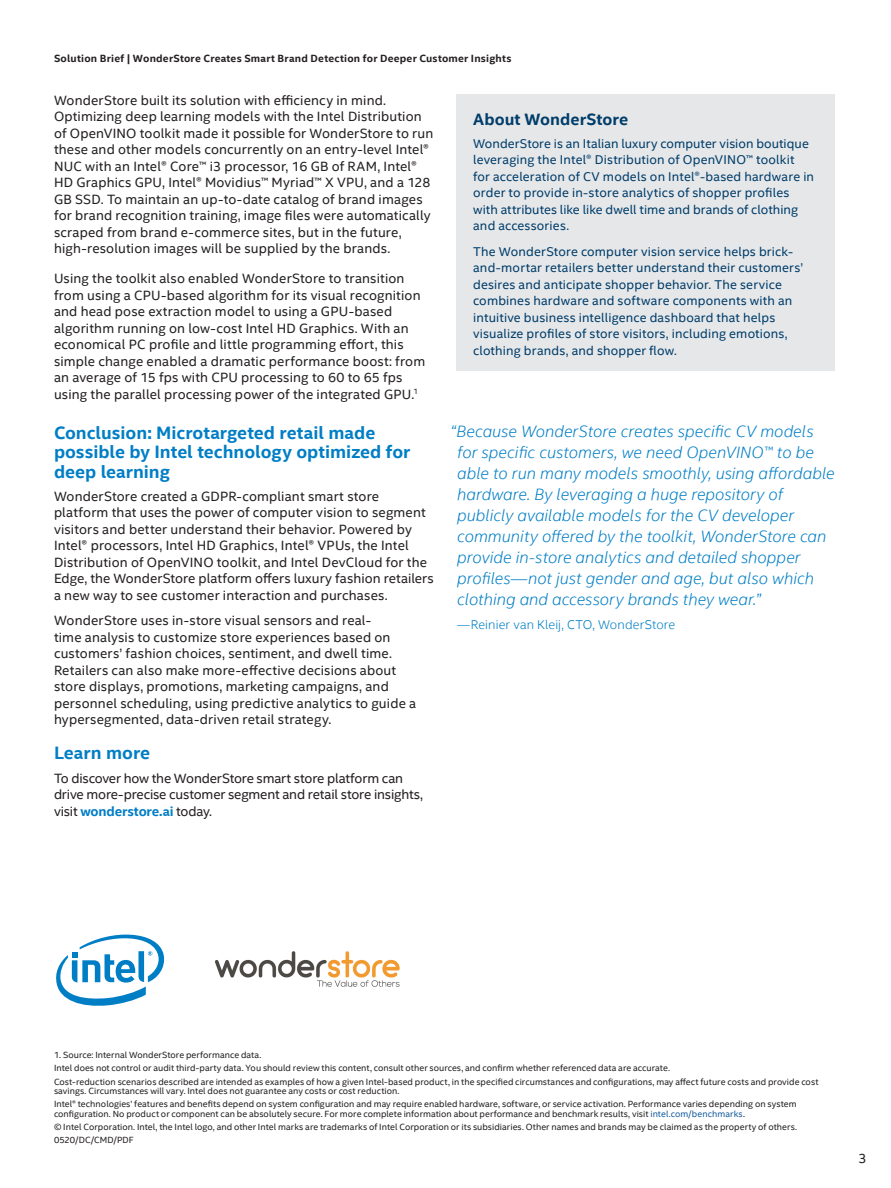
<style>
.page{position:relative;width:891px;height:1188px;background:#fff}
.page>*{position:absolute;margin:0;border:0;box-sizing:border-box;transform-origin:0 0}
.CopyHeaderBlue{font:700 18px/19.5px "Intel Clear";color:#007ec5}
.MainCopy___Caption{font:italic 300 16.5px/21px "Intel Clear";color:#007ec5}
.CopyHeaderBlue-2{font:700 16.5px "Intel Clear";letter-spacing:.005em;color:#003d6a}
.MainCopy___Caption-2{font:13.5px/16.5px "Intel Clear";letter-spacing:.01em;color:#231f20}
.Body{font:13.5px/16.5px "Intel Clear";letter-spacing:.01em;color:#231f20}
.Body-2{font:13.5px/16.5px "Intel Clear";letter-spacing:-.015em;color:#231f20}
.Body-3{font:12.75px/16.5px "Intel Clear";letter-spacing:.015em;color:#003d6a}
.MainCopy___Caption-3{font:300 12.75px "Intel Clear";letter-spacing:.01em;color:#007ec5}
.t1{font:700 10.5px "Intel Clear";letter-spacing:.02em;color:#231f20}
.Lgl_-_Footnotes_and{font:9px/9.8px "Intel Clear";letter-spacing:.005em;color:#231f20}
.s1{font-weight:700;color:#007ec5}
.s2{color:#175d9e}
</style>
<div class="page">
<svg style="left:56px;top:934px;width:108px;height:72px"></svg>
<div style="left:457px;top:94px;width:378px;height:277px;background:#e6e7e9"></div>
<img style="left:215px;top:951px;width:185px;height:36px">
<p class="t1" style="left:54px;top:51px;width:459px">Solution Brief | WonderStore Creates Smart Brand Detection for Deeper Customer Insights</p>
<p class="MainCopy___Caption-2" style="left:54px;top:92px;width:381px">WonderStore built its solution with efficiency in mind.<br>Optimizing deep learning models with the Intel Distribution of OpenVINO toolkit made it possible for WonderStore to run these and other models concurrently on an entry-level Intel® NUC with an Intel® Core™ i3 processor, 16 GB of RAM, Intel® HD Graphics GPU, Intel® Movidius™ Myriad™ X VPU, and a 128<br>GB SSD. To maintain an up-to-date catalog of brand images for brand recognition training, image files were automatically scraped from brand e-commerce sites, but in the future, high-resolution images will be supplied by the brands.</p>
<p class="MainCopy___Caption-2" style="left:54px;top:270px;width:373px">Using the toolkit also enabled WonderStore to transition from using a CPU-based algorithm for its visual recognition and head pose extraction model to using a GPU-based algorithm running on low-cost Intel HD Graphics. With an economical PC profile and little programming effort, this simple change enabled a dramatic performance boost: from an average of 15 fps with CPU processing to 60 to 65 fps using the parallel processing power of the integrated GPU.<sup>1</sup></p>
<p class="CopyHeaderBlue" style="left:54px;top:422px;width:358px">Conclusion: Microtargeted retail made possible by Intel technology optimized for deep learning</p>
<p class="Body" style="left:54px;top:488px;width:381px">WonderStore created a GDPR-compliant smart store platform that uses the power of computer vision to segment visitors and better understand their behavior. Powered by Intel® processors, Intel HD Graphics, Intel® VPUs, the Intel Distribution of OpenVINO toolkit, and Intel DevCloud for the Edge, the WonderStore platform offers luxury fashion retailers a new way to see customer interaction and purchases.</p>
<p class="Body" style="left:54px;top:612px;width:364px">WonderStore uses in-store visual sensors and real-<br>time analysis to customize store experiences based on customers’ fashion choices, sentiment, and dwell time.<br>Retailers can also make more-effective decisions about store displays, promotions, marketing campaigns, and personnel scheduling, using predictive analytics to guide a hypersegmented, data-driven retail strategy.</p>
<p class="CopyHeaderBlue" style="left:54px;top:743px;width:98px">Learn more</p>
<p class="Body-2" style="left:54px;top:769px;width:371px">To discover how the WonderStore smart store platform can drive more-precise customer segment and retail store insights, visit <span class="s1">wonderstore.ai</span> today.</p>
<p class="CopyHeaderBlue-2" style="left:473px;top:107px;width:157px">About WonderStore</p>
<p class="Body-3" style="left:473px;top:135px;width:342px">WonderStore is an Italian luxury computer vision boutique leveraging the Intel® Distribution of OpenVINO™ toolkit for acceleration of CV models on Intel®-based hardware in order to provide in-store analytics of shopper profiles with attributes like like dwell time and brands of clothing and accessories.</p>
<p class="Body-3" style="left:473px;top:243px;width:332px">The WonderStore computer vision service helps brick&shy;and-mortar retailers better understand their customers’ desires and anticipate shopper behavior. The service combines hardware and software components with an intuitive business intelligence dashboard that helps visualize profiles of store visitors, including emotions, clothing brands, and shopper flow.</p>
<p class="MainCopy___Caption" style="left:457px;top:421px;width:379px;text-indent:-7px">“Because WonderStore creates specific CV models for specific customers, we need OpenVINO™ to be able to run many models smoothly, using affordable hardware. By leveraging a huge repository of publicly available models for the CV developer community offered by the toolkit, WonderStore can provide in-store analytics and detailed shopper profiles—not just gender and age, but also which clothing and accessory brands they wear.”</p>
<p class="MainCopy___Caption-3" style="left:457px;top:616px;width:220px">—Reinier van Kleij, CTO, WonderStore</p>
<p class="Lgl_-_Footnotes_and" style="left:54px;top:1050px;width:209px">1. Source: Internal WonderStore performance data.</p>
<p class="Lgl_-_Footnotes_and" style="left:54px;top:1063px;width:618px">Intel does not control or audit third-party data. You should review this content, consult other sources, and confirm whether referenced data are accurate.</p>
<p class="Lgl_-_Footnotes_and" style="left:54px;top:1076px;width:766px">Cost-reduction scenarios described are intended as examples of how a given Intel-based product, in the specified circumstances and configurations, may affect future costs and provide cost savings. Circumstances will vary. Intel does not guarantee any costs or cost reduction.</p>
<p class="Lgl_-_Footnotes_and" style="left:54px;top:1099px;width:744px">Intel® technologies’ features and benefits depend on system configuration and may require enabled hardware, software, or service activation. Performance varies depending on system configuration. No product or component can be absolutely secure. For more complete information about performance and benchmark results, visit <span class="s2">intel.com/benchmarks</span>.</p>
<p class="Lgl_-_Footnotes_and" style="left:54px;top:1122px;width:745px">© Intel Corporation. Intel, the Intel logo, and other Intel marks are trademarks of Intel Corporation or its subsidiaries. Other names and brands may be claimed as the property of others.</p>
<p class="Lgl_-_Footnotes_and" style="left:54px;top:1135px;width:81px">0520/DC/CMD/PDF</p>
<h3 class="MainCopy___Caption-2" style="left:858px;top:1150px;width:10px">3</h3>
</div>
